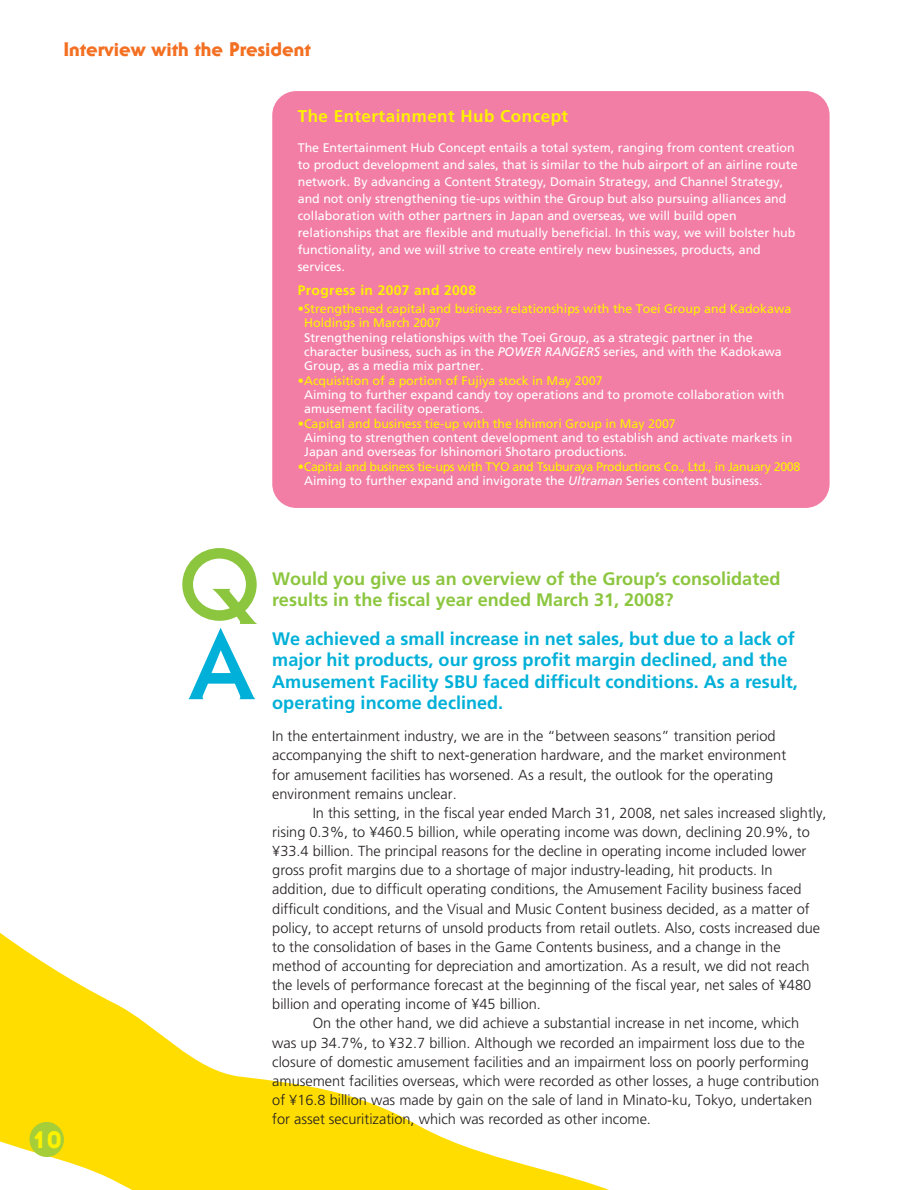
<style>
.page{position:relative;width:914px;height:1190px;background:#fff}
.page>*{position:absolute;margin:0;border:0;box-sizing:border-box;transform-origin:0 0}
.t1{font:700 97.8px "Serif Gothic";color:#8cc63f}
.t2{font:700 97.8px "Serif Gothic";color:#00b0d8}
.t3{font:800 23.4px "Serif Gothic";color:#fff200}
.t4{font:800 19.2px "Serif Gothic";color:#f36f21}
.t5{font:700 18.15px/21.3px "Frutiger";color:#00b0d8}
.t6{font:700 18.15px/21.3px "Frutiger";color:#8cc63f}
.t7{font:700 16.95px "Frutiger";letter-spacing:.03em;color:#fff200}
.t8{font:300 14.55px/19.2px "Frutiger";color:#231f20}
.t9{font:700 13.8px "Frutiger";letter-spacing:.03em;color:#fff200}
.t10{font:12.45px/17px "Frutiger";color:#fff}
.t11{font:12.45px/14.4px "Frutiger";color:#fff200}
.t12{font:12.45px/14.4px "Frutiger";letter-spacing:-.03em;color:#fff200}
.s1{font-style:italic}
.s2{color:#fff}
.s3{font-style:italic;color:#fff}
</style>
<div class="page">
<svg style="left:0;top:932px;width:606px;height:257px"></svg>
<svg style="left:30px;top:1121px;width:34px;height:34px"></svg>
<div style="left:30px;top:1123px;width:34px;height:34px;background:#a6ce39;border-radius:50%"></div>
<div style="left:272px;top:91px;width:557px;height:417px;background:#f27ea6;border-radius:24px"></div>
<h3 class="t4" style="left:64px;top:42px;width:249px">Interview with the President</h3>
<h2 class="t3" style="left:33px;top:1131px;width:30px">10</h2>
<p class="t7" style="left:298px;top:109px;width:272px">The Entertainment Hub Concept</p>
<p class="t10" style="left:298px;top:140px;width:501px">The Entertainment Hub Concept entails a total system, ranging from content creation to product development and sales, that is similar to the hub airport of an airline route network. By advancing a Content Strategy, Domain Strategy, and Channel Strategy, and not only strengthening tie-ups within the Group but also pursuing alliances and collaboration with other partners in Japan and overseas, we will build open relationships that are flexible and mutually beneficial. In this way, we will bolster hub functionality, and we will strive to create entirely new businesses, products, and services.</p>
<p class="t11" style="left:304px;top:302px;width:488px;text-indent:-6px">•Strengthened capital and business relationships with the Toei Group and Kadokawa<br>Holdings in March 2007</p>
<p class="t10" style="left:304px;top:331px;width:479px;line-height:14.4px">Strengthening relationships with the Toei Group, as a strategic partner in the character business, such as in the <span class="s1">POWER RANGERS</span> series, and with the Kadokawa<br>Group, as a media mix partner.</p>
<p class="t11" style="left:298px;top:374px;width:306px">•Acquisition of a portion of Fujiya stock in May 2007</p>
<p class="t10" style="left:304px;top:388px;width:482px;line-height:14.4px">Aiming to further expand candy toy operations and to promote collaboration with amusement facility operations.</p>
<p class="t11" style="left:298px;top:417px;width:379px">•Capital and business tie-up with the Ishimori Group in May 2007</p>
<p class="t10" style="left:304px;top:431px;width:489px;line-height:14.4px">Aiming to strengthen content development and to establish and activate markets in<br>Japan and overseas for Ishinomori Shotaro productions.</p>
<p class="t12" style="left:304px;top:460px;width:497px;text-indent:-6px">•Capital and business tie-ups with TYO and Tsuburaya Productions Co., Ltd., in January 2008<br><span class="s2">Aiming to further expand and invigorate the</span> <span class="s3">Ultraman</span> <span class="s2">Series content business.</span></p>
<p class="t9" style="left:298px;top:284px;width:180px">Progress in 2007 and 2008</p>
<h1 class="t1" style="left:179px;top:549px;width:83px">Q</h1>
<h1 class="t2" style="left:189px;top:629px;width:67px">A</h1>
<p class="t6" style="left:272px;top:569px;width:509px">Would you give us an overview of the Group’s consolidated results in the fiscal year ended March 31, 2008?</p>
<p class="t5" style="left:272px;top:629px;width:527px">We achieved a small increase in net sales, but due to a lack of major hit products, our gross profit margin declined, and the Amusement Facility SBU faced difficult conditions. As a result, operating income declined.</p>
<p class="t8" style="left:272px;top:727px;width:515px">In the entertainment industry, we are in the “between seasons” transition period accompanying the shift to next-generation hardware, and the market environment for amusement facilities has worsened. As a result, the outlook for the operating environment remains unclear.</p>
<p class="t8" style="left:313px;top:804px;width:515px">In this setting, in the fiscal year ended March 31, 2008, net sales increased slightly,</p>
<p class="t8" style="left:272px;top:823px;width:539px">rising 0.3%, to ¥460.5 billion, while operating income was down, declining 20.9%, to</p>
<p class="t8" style="left:272px;top:842px;width:535px">¥33.4 billion. The principal reasons for the decline in operating income included lower</p>
<p class="t8" style="left:272px;top:861px;width:501px">gross profit margins due to a shortage of major industry-leading, hit products. In</p>
<p class="t8" style="left:272px;top:881px;width:531px">addition, due to difficult operating conditions, the Amusement Facility business faced</p>
<p class="t8" style="left:272px;top:900px;width:539px">difficult conditions, and the Visual and Music Content business decided, as a matter of</p>
<p class="t8" style="left:272px;top:919px;width:549px">policy, to accept returns of unsold products from retail outlets. Also, costs increased due</p>
<p class="t8" style="left:272px;top:938px;width:510px">to the consolidation of bases in the Game Contents business, and a change in the</p>
<p class="t8" style="left:272px;top:957px;width:539px">method of accounting for depreciation and amortization. As a result, we did not reach</p>
<p class="t8" style="left:272px;top:976px;width:540px">the levels of performance forecast at the beginning of the fiscal year, net sales of ¥480</p>
<p class="t8" style="left:272px;top:995px;width:270px">billion and operating income of ¥45 billion.</p>
<p class="t8" style="left:313px;top:1014px;width:488px">On the other hand, we did achieve a substantial increase in net income, which</p>
<p class="t8" style="left:272px;top:1034px;width:534px">was up 34.7%, to ¥32.7 billion. Although we recorded an impairment loss due to the</p>
<p class="t8" style="left:272px;top:1053px;width:538px">closure of domestic amusement facilities and an impairment loss on poorly performing</p>
<p class="t8" style="left:272px;top:1072px;width:548px">amusement facilities overseas, which were recorded as other losses, a huge contribution</p>
<p class="t8" style="left:272px;top:1091px;width:541px">of ¥16.8 billion was made by gain on the sale of land in Minato-ku, Tokyo, undertaken</p>
<p class="t8" style="left:272px;top:1110px;width:380px">for asset securitization, which was recorded as other income.</p>
</div>
